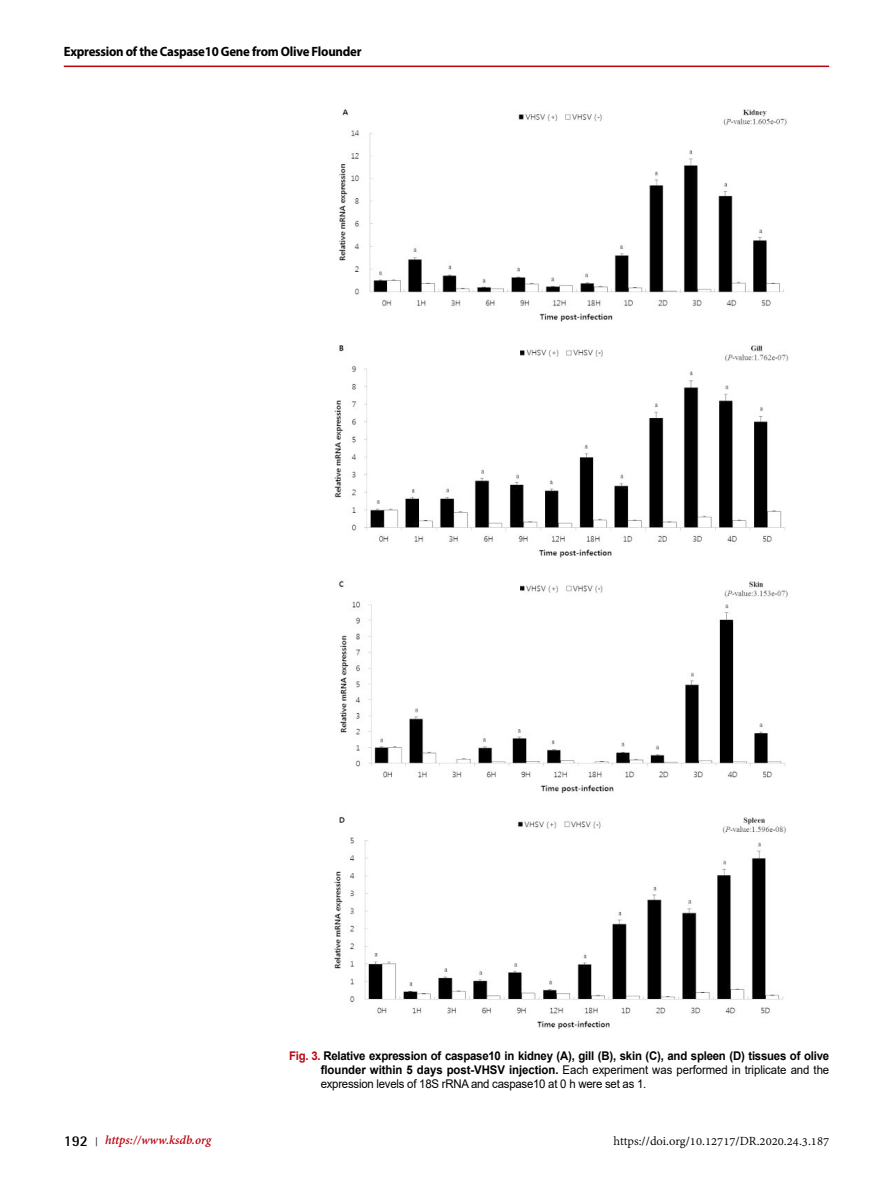
<style>
.page{position:relative;width:893px;height:1191px;background:#fff}
.page>*{position:absolute;margin:0;border:0;box-sizing:border-box;transform-origin:0 0}
.t1{font:700 13.5px "Myriad Pro";letter-spacing:-.02em;color:#000;scale:.95 1}
.t2{font:13.5px "Adobe Devanagari";color:#000}
.t3{font:italic 700 13.5px "Adobe Devanagari";color:#bb0611}
.t4{font:700 12px/14.4px "Arial";letter-spacing:-.02em;color:#000;text-align:justify;scale:.95 1}
.s1{color:#bb0611}
.s2{font-weight:400}
.s3{font-family:"Rotis Semi Sans Std";font-style:normal;font-size:15px;color:#000}
.s4{font-family:"Shonar Bangla";font-style:normal;font-size:12px;color:#000}
</style>
<div class="page">
<hr style="left:64px;top:66px;width:765px;height:1px;background:#bb0611">
<img style="left:334px;top:109px;width:455px;height:920px">
<p class="t1" style="left:64px;top:43px;width:315px">Expression of the Caspase10 Gene from Olive Flounder</p>
<p class="t4" style="left:321px;top:1048px;width:537px;text-indent:-32px"><span class="s1">Fig. 3.</span> Relative expression of caspase10 in kidney (A), gill (B), skin (C), and spleen (D) tissues of olive flounder within 5 days post-VHSV injection. <span class="s2">Each experiment was performed in triplicate and the expression levels of 18S rRNA and caspase10 at 0 h were set as 1.</span></p>
<p class="t3" style="left:64px;top:1132px;width:149px"><span class="s3">192</span> <span class="s4">|</span> https://www.ksdb.org</p>
<p class="t2" style="left:614px;top:1133px;width:217px">https://doi.org/10.12717/DR.2020.24.3.187</p>
</div>
